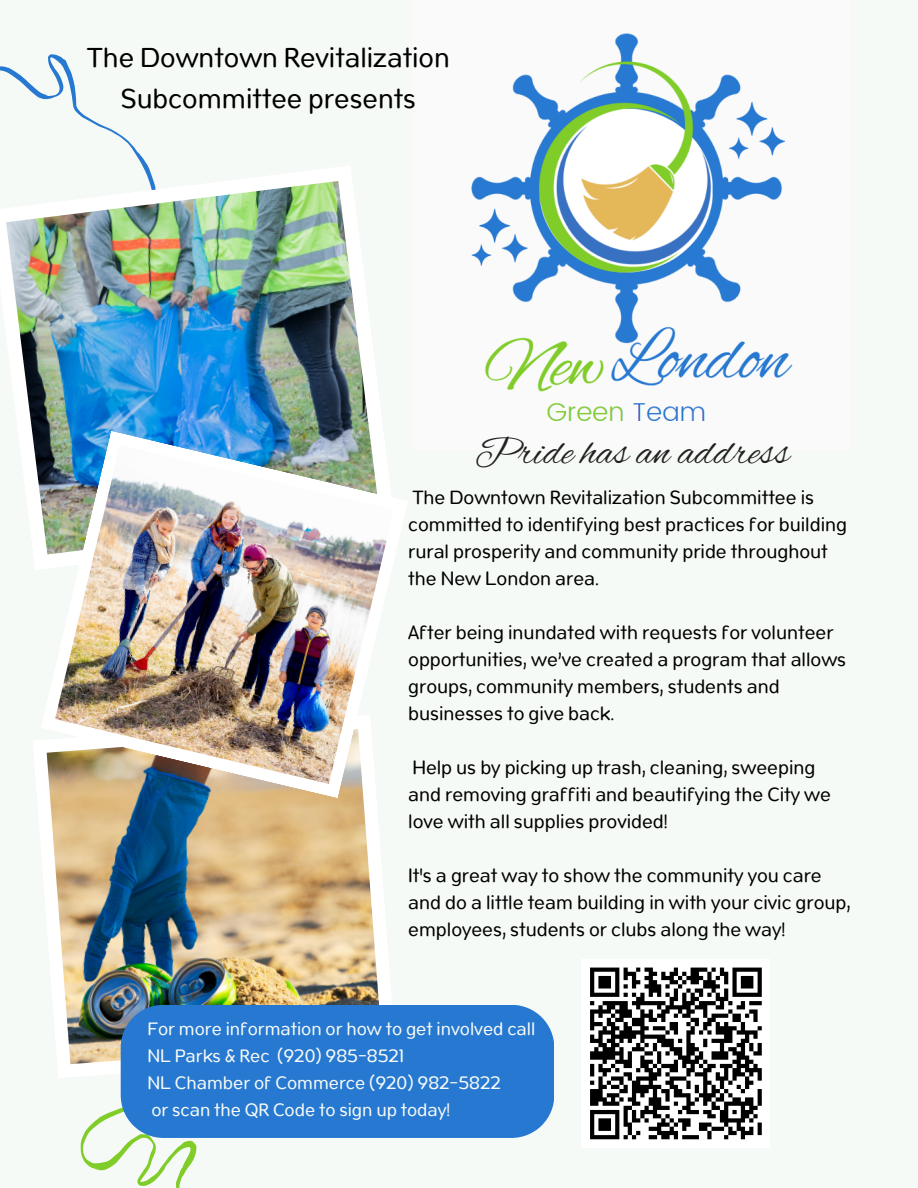
<style>
.page{position:relative;width:918px;height:1188px;background:#f6faf6}
.page>*{position:absolute;margin:0;border:0;box-sizing:border-box;transform-origin:0 0}
.t1{font:40.95px "Alex Brush";color:#221f20}
.t2{font:30px/41.7px "Opun";color:#000;text-align:center}
.t3{font:21px/27px "Opun";color:#000}
.t4{font:19.65px "Opun";color:#f6faf6}
</style>
<div class="page">
<svg style="left:0;top:54px;width:148px;height:111px"></svg>
<img style="left:471px;top:33px;width:322px;height:388px">
<img style="left:6px;top:165px;width:364px;height:337px">
<svg style="left:80px;top:1078px;width:117px;height:110px"></svg>
<img style="left:50px;top:798px;width:329px;height:280px">
<img style="left:41px;top:431px;width:346px;height:367px">
<div style="left:582px;top:959px;width:188px;height:189px;background:#fff"></div>
<svg style="left:590px;top:967px;width:172px;height:173px"></svg>
<div style="left:121px;top:1005px;width:433px;height:133px;background:#2678d1"></div>
<p class="t2" style="left:87px;top:35px;width:364px">The Downtown Revitalization<br>Subcommittee presents</p>
<p class="t1" style="left:475px;top:429px;width:316px">Pride has an address</p>
<p class="t3" style="left:408px;top:484px;width:440px">The Downtown Revitalization Subcommittee is committed to identifying best practices for building rural prosperity and community pride throughout the New London area.</p>
<p class="t3" style="left:408px;top:619px;width:439px">After being inundated with requests for volunteer opportunities, we’ve created a program that allows groups, community members, students and businesses to give back.</p>
<p class="t3" style="left:408px;top:754px;width:424px">Help us by picking up trash, cleaning, sweeping and removing graffiti and beautifying the City we love with all supplies provided!</p>
<p class="t3" style="left:408px;top:862px;width:444px">It's a great way to show the community you care and do a little team building in with your civic group, employees, students or clubs along the way!</p>
<p class="t4" style="left:147px;top:1017px;width:389px">For more information or how to get involved call</p>
<p class="t4" style="left:147px;top:1044px;width:258px">NL Parks &amp; Rec (920) 985-8521</p>
<p class="t4" style="left:147px;top:1071px;width:355px">NL Chamber of Commerce (920) 982-5822</p>
<p class="t4" style="left:151px;top:1098px;width:300px">or scan the QR Code to sign up today!</p>
</div>
